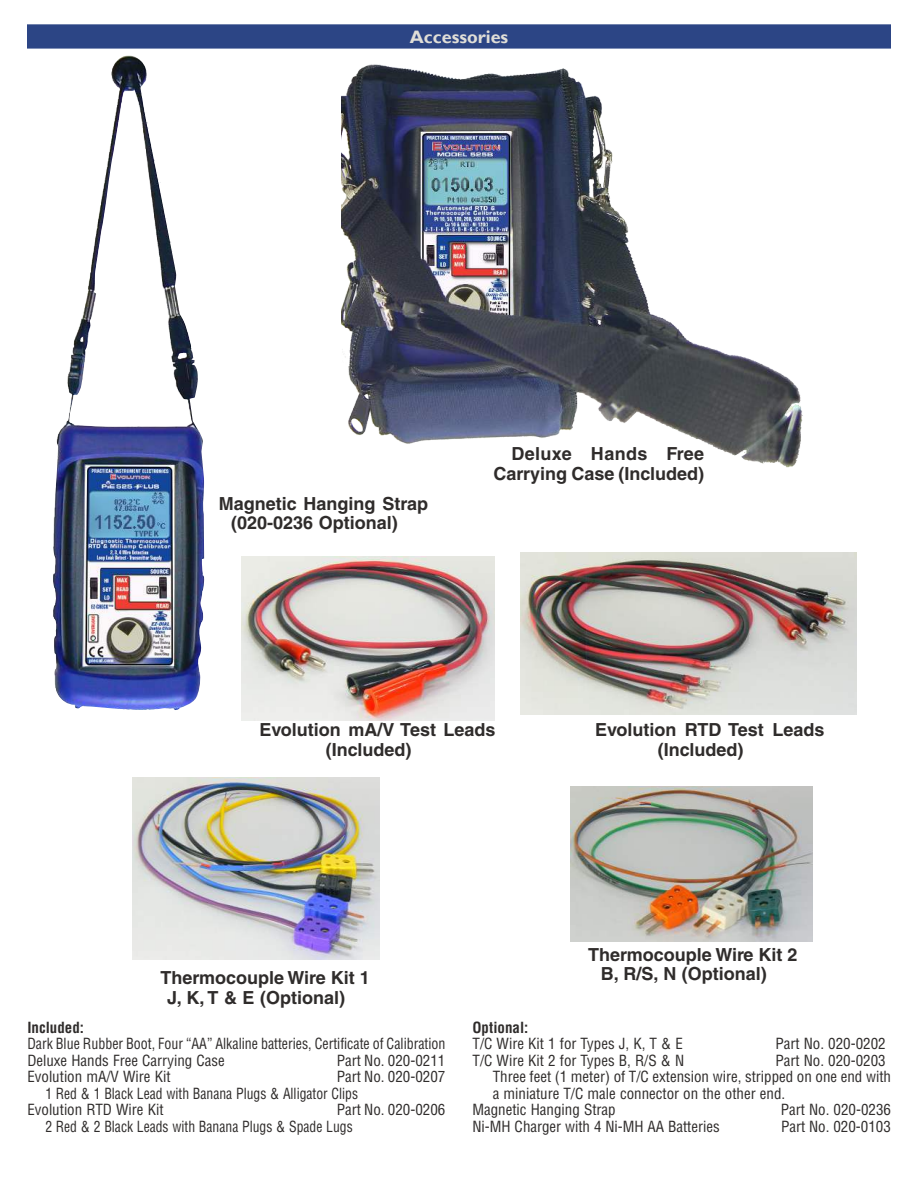
<style>
.page{position:relative;width:918px;height:1188px;background:#fff}
.page>*{position:absolute;margin:0;border:0;box-sizing:border-box;transform-origin:0 0}
.t1{font:700 18px/19.5px "Helvetica LT Std";color:#2f2c2b}
.t2{font:700 18px "Gill Sans";color:#e0ded7}
.t3{font:condensed 15px/16.5px "Helvetica LT Std";color:#2f2c2b}
.t4{font:condensed 15px/16.5px "Helvetica LT Std";color:#2f2c2b;scale:.93 1}
.t5{font:condensed 15px "Helvetica LT Std";color:#2f2c2b;scale:.91 1}
.t6{font:700 condensed 15px "Helvetica LT Std";color:#2f2c2b}
</style>
<div class="page">
<img style="left:342px;top:64px;width:461px;height:404px">
<img style="left:53px;top:55px;width:152px;height:655px">
<img style="left:132px;top:777px;width:248px;height:182px">
<img style="left:570px;top:787px;width:243px;height:155px">
<div style="left:27px;top:25px;width:864px;height:24px;background:#2c4585"></div>
<img style="left:520px;top:553px;width:337px;height:161px">
<img style="left:242px;top:556px;width:252px;height:164px">
<p class="t2" style="left:410px;top:30px;width:100px">Accessories</p>
<p class="t1" style="left:231px;top:493px;width:198px;text-indent:-12px">Magnetic Hanging Strap (020-0236 Optional)</p>
<p class="t1" style="left:493px;top:444px;width:212px;text-align:right">Deluxe Hands Free<br>Carrying Case (Included)</p>
<p class="t1" style="left:326px;top:720px;width:171px;text-indent:-66px">Evolution mA/V Test Leads (Included)</p>
<p class="t1" style="left:167px;top:968px;width:204px;text-indent:-7px">Thermocouple Wire Kit 1<br>J, K, T &amp; E (Optional)</p>
<p class="t1" style="left:658px;top:720px;width:168px;text-indent:-63px">Evolution RTD Test Leads (Included)</p>
<p class="t1" style="left:601px;top:944px;width:198px;text-indent:-13px">Thermocouple Wire Kit 2<br>B, R/S, N (Optional)</p>
<p class="t6" style="left:27px;top:1021px;width:58px">Included:</p>
<p class="t4" style="left:27px;top:1037px;width:451px">Dark Blue Rubber Boot, Four “AA” Alkaline batteries, Certificate of Calibration<br>Deluxe Hands Free Carrying Case</p>
<p class="t3" style="left:337px;top:1054px;width:110px">Part No. 020-0211</p>
<p class="t3" style="left:27px;top:1070px;width:145px">Evolution mA/V Wire Kit</p>
<p class="t3" style="left:337px;top:1070px;width:110px">Part No. 020-0207</p>
<p class="t5" style="left:45px;top:1088px;width:345px">1 Red &amp; 1 Black Lead with Banana Plugs &amp; Alligator Clips</p>
<p class="t3" style="left:27px;top:1103px;width:138px">Evolution RTD Wire Kit</p>
<p class="t3" style="left:45px;top:1103px;width:402px;text-indent:291px">Part No. 020-0206<br>2 Red &amp; 2 Black Leads with Banana Plugs &amp; Spade Lugs</p>
<p class="t6" style="left:472px;top:1021px;width:57px">Optional:</p>
<p class="t3" style="left:472px;top:1037px;width:212px">T/C Wire Kit 1 for Types J, K, T &amp; E</p>
<p class="t3" style="left:776px;top:1037px;width:112px">Part No. 020-0202</p>
<p class="t3" style="left:472px;top:1054px;width:213px">T/C Wire Kit 2 for Types B, R/S &amp; N</p>
<p class="t3" style="left:775px;top:1054px;width:112px">Part No. 020-0203</p>
<p class="t3" style="left:493px;top:1070px;width:400px">Three feet (1 meter) of T/C extension wire, stripped on one end with</p>
<p class="t3" style="left:493px;top:1087px;width:294px">a miniature T/C male connector on the other end.</p>
<p class="t3" style="left:472px;top:1103px;width:145px">Magnetic Hanging Strap</p>
<p class="t3" style="left:781px;top:1103px;width:112px">Part No. 020-0236</p>
<p class="t3" style="left:472px;top:1120px;width:249px">Ni-MH Charger with 4 Ni-MH AA Batteries</p>
<p class="t3" style="left:781px;top:1120px;width:111px">Part No. 020-0103</p>
</div>
